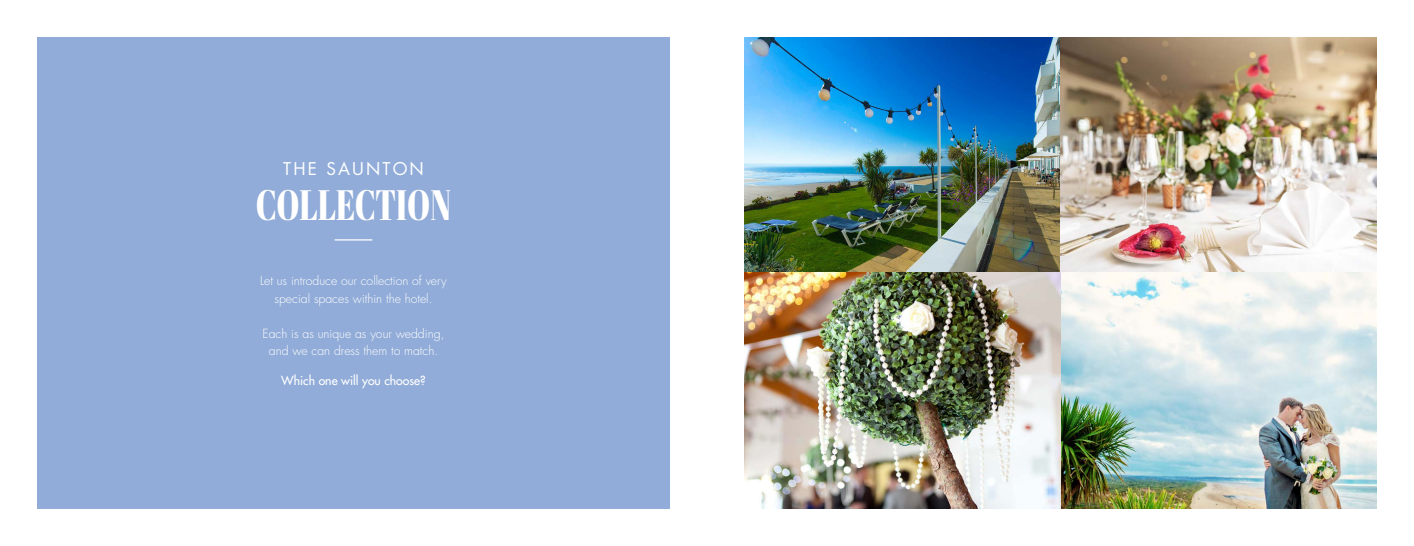
<style>
.page{position:relative;width:1414px;height:546px;background:#fff}
.page>*{position:absolute;margin:0;border:0;box-sizing:border-box;transform-origin:0 0}
.t1{font:42.44px "Abril Fatface";color:#fff;scale:.73 1}
.t2{font:17.15px "Futura Std";letter-spacing:.125em;color:#fff}
.t3{font:300 12.25px/17.5px "Futura Std";color:#fff;text-align:center}
.t4{font:500 12.25px "Futura Std";color:#fff}
</style>
<div class="page">
<div style="left:37px;top:37px;width:633px;height:471px;background:#91acd8"></div>
<img style="left:744px;top:37px;width:633px;height:471px">
<hr style="left:335px;top:239px;width:37px;height:1px;background:#fff">
<p class="t2" style="left:283px;top:157px;width:142px">THE SAUNTON</p>
<p class="t1" style="left:256px;top:175px;width:269px">COLLECTION</p>
<p class="t3" style="left:260px;top:272px;width:188px">Let us introduce our collection of very special spaces within the hotel.</p>
<p class="t3" style="left:262px;top:325px;width:183px">Each is as unique as your wedding, and we can dress them to match.</p>
<p class="t4" style="left:281px;top:373px;width:146px">Which one will you choose?</p>
</div>
